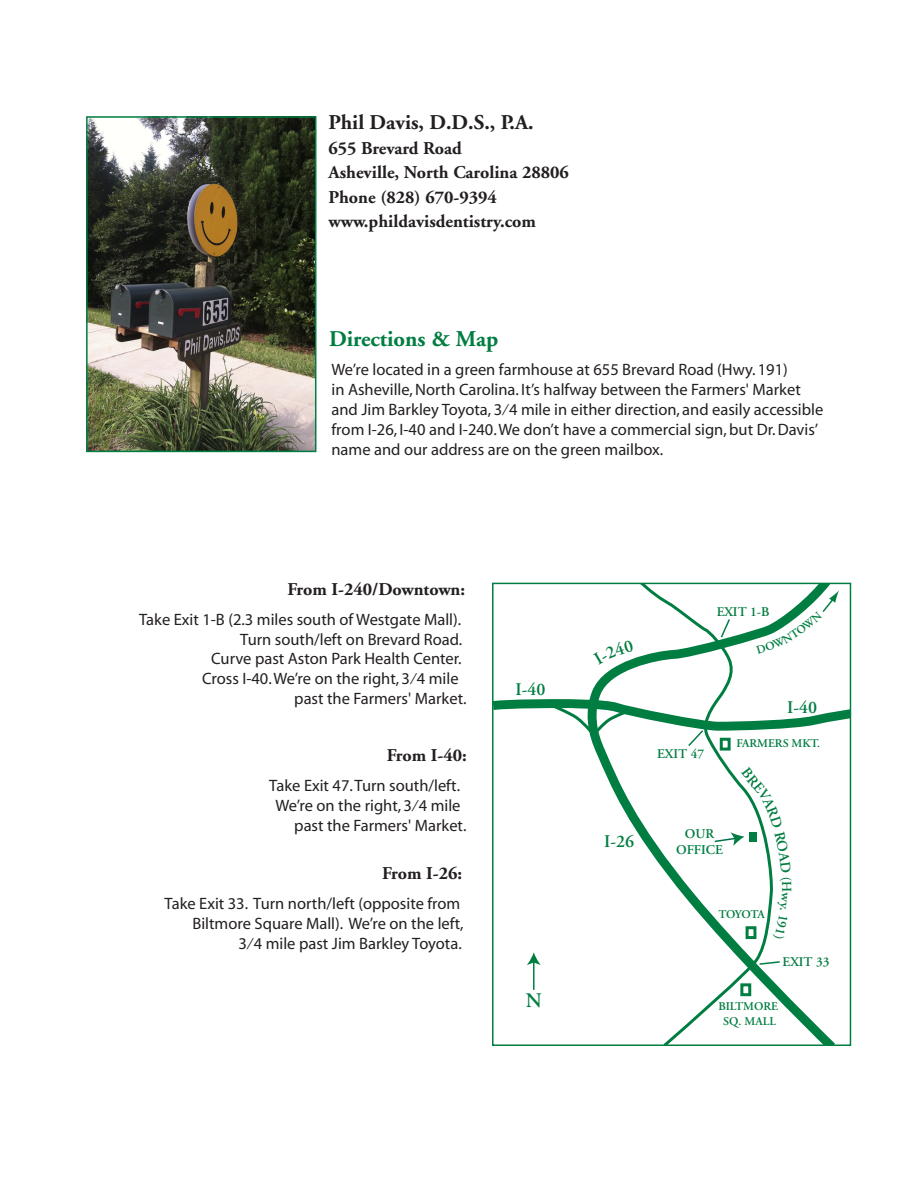
<style>
.page{position:relative;width:918px;height:1188px;background:#fff}
.page>*{position:absolute;margin:0;border:0;box-sizing:border-box;transform-origin:0 0}
.t1{font:700 22.5px "Adobe Garamond";color:#007d41}
.t2{font:700 21px "Adobe Garamond";color:#231f20}
.t3{font:600 20.7px "Adobe Garamond";color:#007d41}
.t4{font:700 18px/24.5px "Adobe Garamond";color:#231f20}
.t5{font:600 17.7px "Adobe Garamond";color:#007d41}
.t6{font:16.5px/19.8px "Myriad";color:#231f20;text-align:right}
.t7{font:600 13.35px/16px "Adobe Garamond";color:#007d41;text-align:center}
.t8{font:600 11.85px/14.1px "Adobe Garamond";color:#007d41;text-align:center}
</style>
<div class="page">
<img style="left:89px;top:119px;width:224px;height:330px">
<div style="left:86px;top:116px;width:230px;height:336px;border:2px solid #007d41"></div>
<hr style="left:533px;top:961px;width:2px;height:29px;background:#007d41">
<svg style="left:527px;top:952px;width:14px;height:13px"></svg>
<svg style="left:574px;top:582px;width:261px;height:462px"></svg>
<svg style="left:494px;top:695px;width:358px;height:53px"></svg>
<svg style="left:775px;top:960px;width:6px;height:6px"></svg>
<svg style="left:637px;top:585px;width:138px;height:459px"></svg>
<div style="left:632px;top:568px;width:213px;height:15px;background:#fff"></div>
<div style="left:850px;top:707px;width:9px;height:14px;background:#fff"></div>
<svg style="left:713px;top:767px;width:79px;height:142px"></svg>
<svg style="left:772px;top:915px;width:16px;height:25px"></svg>
<svg style="left:593px;top:640px;width:41px;height:25px"></svg>
<svg style="left:756px;top:590px;width:83px;height:64px"></svg>
<p class="t2" style="left:328px;top:111px;width:207px">Phil Davis, D.D.S., P.A.</p>
<p class="t4" style="left:328px;top:136px;width:242px">655 Brevard Road<br>Asheville, North Carolina 28806<br>Phone (828) 670-9394 www.phildavisdentistry.com</p>
<h1 class="t1" style="left:329px;top:326px;width:171px">Directions &amp; Map</h1>
<p class="t6" style="left:332px;top:361px;width:493px;text-align:left">We’re located in a green farmhouse at 655 Brevard Road (Hwy. 191)<br>in Asheville, North Carolina. It’s halfway between the Farmers' Market and Jim Barkley Toyota, 3⁄4 mile in either direction, and easily accessible from I-26, I-40 and I-240. We don’t have a commercial sign, but Dr. Davis’ name and our address are on the green mailbox.</p>
<p class="t4" style="left:287px;top:577px;width:179px">From I-240/Downtown:</p>
<p class="t6" style="left:139px;top:610px;width:324px">Take Exit 1-B (2.3 miles south of Westgate Mall).</p>
<p class="t6" style="left:240px;top:630px;width:224px">Turn south/left on Brevard Road.</p>
<p class="t6" style="left:211px;top:650px;width:252px">Curve past Aston Park Health Center.</p>
<p class="t6" style="left:202px;top:670px;width:258px">Cross I-40. We’re on the right, 3⁄4 mile</p>
<p class="t6" style="left:294px;top:689px;width:174px">past the Farmers' Market.</p>
<p class="t4" style="left:387px;top:744px;width:82px">From I-40:</p>
<p class="t6" style="left:269px;top:776px;width:192px">Take Exit 47. Turn south/left.</p>
<p class="t6" style="left:275px;top:796px;width:187px">We’re on the right, 3⁄4 mile</p>
<p class="t6" style="left:294px;top:816px;width:174px">past the Farmers' Market.</p>
<p class="t4" style="left:382px;top:861px;width:82px">From I-26:</p>
<p class="t6" style="left:165px;top:894px;width:301px">Take Exit 33. Turn north/left (opposite from<br>Biltmore Square Mall). We’re on the left,<br>3⁄4 mile past Jim Barkley Toyota.</p>
<p class="t5" style="left:516px;top:679px;width:31px">I-40</p>
<p class="t3" style="left:526px;top:989px;width:18px">N</p>
<p class="t7" style="left:717px;top:604px;width:54px">EXIT 1-B</p>
<p class="t7" style="left:657px;top:746px;width:49px">EXIT 47</p>
<p class="t5" style="left:787px;top:698px;width:31px">I-40</p>
<p class="t8" style="left:737px;top:737px;width:85px">FARMERS MKT.</p>
<p class="t5" style="left:604px;top:831px;width:31px">I-26</p>
<p class="t7" style="left:676px;top:826px;width:48px">OUR<br>OFFICE</p>
<p class="t8" style="left:718px;top:908px;width:48px">TOYOTA</p>
<p class="t7" style="left:783px;top:954px;width:49px">EXIT 33</p>
<p class="t8" style="left:718px;top:1000px;width:61px">BILTMORE<br>SQ. MALL</p>
</div>
